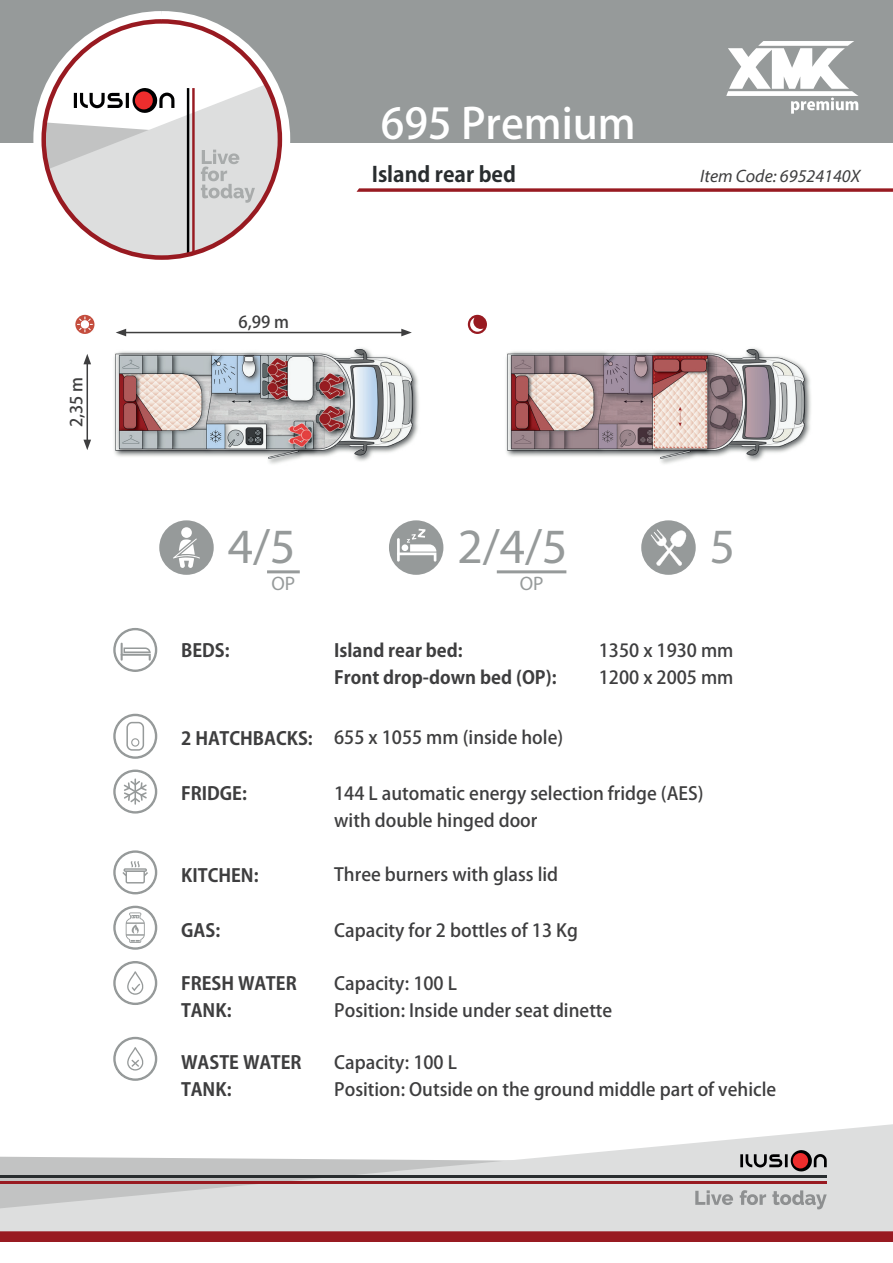
<style>
.page{position:relative;width:893px;height:1263px;background:#fff}
.page>*{position:absolute;margin:0;border:0;box-sizing:border-box;transform-origin:0 0}
.t1{font:49.5px "Myriad Pro";color:#969a9a}
.t2{font:500 42px "Koz Go Pr 6 N";color:#fff}
.t3{font:700 21px "Koz Go Pro";color:#292d2f}
.t4{font:19.5px "Myriad Pro";color:#969a9a}
.t5{font:500 18px/27px "Koz Go Pro";color:#3e3e3f}
.t6{font:700 18px "Koz Go Pro";color:#3e3e3f}
.t7{font:italic 18px "Myriad Pro";color:#3e3e3f}
.t8{font:500 16.5px "Koz Go Pro";color:#3e3e3f}
</style>
<div class="page">
<svg style="left:113px;top:850px;width:45px;height:45px"></svg>
<svg style="left:113px;top:769px;width:45px;height:45px"></svg>
<svg style="left:113px;top:713px;width:45px;height:46px"></svg>
<div style="left:126px;top:722px;width:18px;height:29px;border:2px solid #969a9a;border-radius:5px"></div>
<div style="left:131px;top:738px;width:8px;height:9px;border:1px solid #969a9a;border-radius:50%"></div>
<svg style="left:113px;top:905px;width:45px;height:45px"></svg>
<svg style="left:113px;top:628px;width:45px;height:44px"></svg>
<svg style="left:357px;top:188px;width:536px;height:4px;background:#a63a40"></svg>
<svg style="left:113px;top:1036px;width:45px;height:45px"></svg>
<svg style="left:113px;top:961px;width:45px;height:44px"></svg>
<div style="left:641px;top:520px;width:55px;height:55px;background:#969a9a;border-radius:50%"></div>
<svg style="left:651px;top:529px;width:35px;height:37px"></svg>
<div style="left:389px;top:520px;width:54px;height:55px;background:#969a9a;border-radius:50%"></div>
<svg style="left:397px;top:529px;width:39px;height:33px"></svg>
<hr style="left:497px;top:570px;width:69px;height:3px;background:#969a9a">
<div style="left:159px;top:520px;width:55px;height:55px;background:#969a9a;border-radius:50%"></div>
<svg style="left:173px;top:538px;width:27px;height:30px"></svg>
<div style="left:181px;top:527px;width:11px;height:11px;background:#fff;border-radius:50%"></div>
<hr style="left:267px;top:570px;width:33px;height:3px;background:#969a9a">
<img style="left:80px;top:314px;width:339px;height:150px">
<img style="left:467px;top:314px;width:344px;height:150px">
<hr style="left:87px;top:362px;width:1px;height:80px;background:#3e3e3f">
<svg style="left:83px;top:440px;width:8px;height:10px"></svg>
<svg style="left:83px;top:354px;width:8px;height:10px"></svg>
<svg style="left:75px;top:315px;width:19px;height:19px"></svg>
<svg style="left:77px;top:316px;width:16px;height:16px"></svg>
<svg style="left:468px;top:315px;width:19px;height:19px"></svg>
<svg style="left:470px;top:318px;width:13px;height:14px"></svg>
<hr style="left:124px;top:332px;width:280px;height:1px;background:#3e3e3f">
<svg style="left:116px;top:329px;width:10px;height:7px"></svg>
<svg style="left:401px;top:329px;width:11px;height:7px"></svg>
<div style="left:0;top:0;width:893px;height:142px;background:#969a9a"></div>
<div style="left:41px;top:19px;width:241px;height:241px;background:#fff;border:2px solid #c2c3c3;border-radius:50%"></div>
<svg style="left:43px;top:83px;width:239px;height:175px"></svg>
<div style="left:33px;top:11px;width:257px;height:257px;border:9px solid #fff;border-radius:50%"></div>
<svg style="left:726px;top:41px;width:132px;height:73px"></svg>
<div style="left:0;top:1231px;width:893px;height:11px;background:#981a21"></div>
<svg style="left:0;top:1124px;width:893px;height:107px;fill:#dddede"></svg>
<svg style="left:740px;top:1150px;width:87px;height:22px;background:#a08e8e"></svg>
<hr style="left:0;top:1175px;width:827px;height:3px;background:#292d2f">
<hr style="left:0;top:1181px;width:827px;height:3px;background:#981a21">
<svg style="left:695px;top:1190px;width:38px;height:15px"></svg>
<svg style="left:740px;top:1190px;width:26px;height:15px"></svg>
<svg style="left:772px;top:1190px;width:55px;height:19px"></svg>
<p class="t8" style="left:66px;top:427px;width:52px;rotate:-90deg">2,35 m</p>
<p class="t2" style="left:381px;top:100px;width:256px">695 Premium</p>
<p class="t8" style="left:239px;top:312px;width:52px">6,99 m</p>
<p class="t3" style="left:372px;top:161px;width:146px">Island rear bed</p>
<p class="t7" style="left:700px;top:165px;width:162px">Item Code: 69524140X</p>
<p class="t1" style="left:228px;top:516px;width:69px">4/5</p>
<p class="t4" style="left:271px;top:571px;width:25px">OP</p>
<p class="t1" style="left:457px;top:516px;width:112px">2/4/5</p>
<p class="t1" style="left:710px;top:516px;width:27px">5</p>
<p class="t4" style="left:520px;top:571px;width:25px">OP</p>
<p class="t6" style="left:181px;top:639px;width:50px">BEDS:</p>
<p class="t6" style="left:334px;top:639px;width:130px">Island rear bed:</p>
<p class="t6" style="left:334px;top:666px;width:224px">Front drop-down bed (OP):</p>
<p class="t5" style="left:599px;top:638px;width:136px">1350 x 1930 mm</p>
<p class="t5" style="left:599px;top:665px;width:136px">1200 x 2005 mm</p>
<p class="t6" style="left:181px;top:726px;width:133px">2 HATCHBACKS:</p>
<p class="t5" style="left:334px;top:725px;width:231px">655 x 1055 mm (inside hole)</p>
<p class="t6" style="left:181px;top:782px;width:67px">FRIDGE:</p>
<p class="t5" style="left:334px;top:781px;width:371px">144 L automatic energy selection fridge (AES) with double hinged door</p>
<p class="t6" style="left:181px;top:863px;width:79px">KITCHEN:</p>
<p class="t5" style="left:334px;top:862px;width:226px">Three burners with glass lid</p>
<p class="t6" style="left:181px;top:919px;width:41px">GAS:</p>
<p class="t5" style="left:334px;top:918px;width:245px">Capacity for 2 bottles of 13 Kg</p>
<p class="t6" style="left:181px;top:972px;width:117px">FRESH WATER</p>
<p class="t6" style="left:181px;top:999px;width:52px">TANK:</p>
<p class="t6" style="left:181px;top:1050px;width:122px">WASTE WATER</p>
<p class="t6" style="left:181px;top:1077px;width:52px">TANK:</p>
<p class="t5" style="left:334px;top:971px;width:124px">Capacity: 100 L</p>
<p class="t5" style="left:334px;top:998px;width:280px">Position: Inside under seat dinette</p>
<p class="t5" style="left:334px;top:1049px;width:124px">Capacity: 100 L</p>
<p class="t5" style="left:334px;top:1076px;width:444px">Position: Outside on the ground middle part of vehicle</p>
</div>
